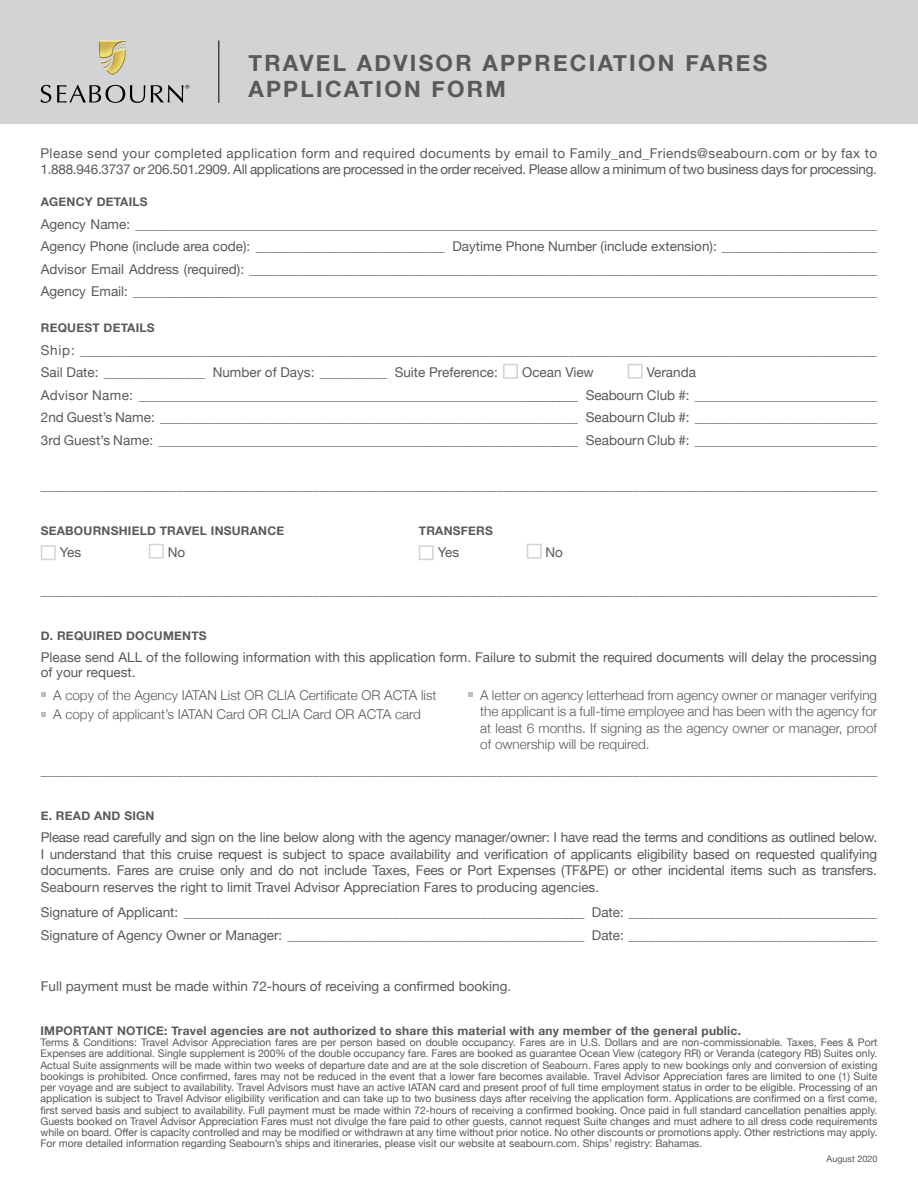
<style>
.page{position:relative;width:918px;height:1188px;background:#fff}
.page>*{position:absolute;margin:0;border:0;box-sizing:border-box;transform-origin:0 0}
.t1{font:700 22.5px/25.5px "Helvetica Neue";letter-spacing:.1em;color:#58595b}
.t2{font:13.5px/22.5px "Helvetica Neue";color:#58595b}
.t3{font:300 13.5px/16.5px "Helvetica Neue";color:#58595b}
.t4{font:13.5px/16.5px "Helvetica Neue";letter-spacing:-.02em;color:#58595b}
.t5{font:700 12px "Helvetica Neue";letter-spacing:.02em;color:#58595b}
.t6{font:10.5px/11.2px "Helvetica Neue";color:#58595b;text-align:justify}
.t7{font:9px "Helvetica Neue";color:#58595b}
</style>
<div class="page">
<div style="left:0;top:0;width:918px;height:123px;background:#d1d3d4"></div>
<img style="left:99px;top:40px;width:27px;height:35px">
<svg style="left:41px;top:85px;width:10px;height:18px"></svg>
<svg style="left:57px;top:85px;width:88px;height:18px"></svg>
<svg style="left:151px;top:85px;width:38px;height:18px"></svg>
<hr style="left:219px;top:40px;width:1px;height:63px;background:#000">
<div style="left:503px;top:364px;width:15px;height:15px;border:2px solid #d1d3d4"></div>
<div style="left:628px;top:364px;width:15px;height:15px;border:2px solid #d1d3d4"></div>
<div style="left:41px;top:545px;width:15px;height:15px;border:2px solid #d1d3d4"></div>
<div style="left:149px;top:544px;width:15px;height:15px;border:2px solid #d1d3d4"></div>
<div style="left:419px;top:545px;width:15px;height:15px;border:2px solid #d1d3d4"></div>
<div style="left:527px;top:544px;width:15px;height:15px;border:2px solid #d1d3d4"></div>
<svg style="left:41px;top:692px;width:5px;height:5px"></svg>
<svg style="left:41px;top:712px;width:5px;height:4px"></svg>
<svg style="left:468px;top:692px;width:5px;height:5px"></svg>
<h1 class="t1" style="left:248px;top:51px;width:520px">TRAVEL ADVISOR APPRECIATION FARES<br>APPLICATION FORM</h1>
<p class="t4" style="left:40px;top:146px;width:838px">Please send your completed application form and required documents by email to Family_and_Friends@seabourn.com or by fax to<br>1.888.946.3737 or 206.501.2909. All applications are processed in the order received. Please allow a minimum of two business days for processing.</p>
<p class="t5" style="left:41px;top:192px;width:108px">AGENCY DETAILS</p>
<p class="t2" style="left:41px;top:213px;width:838px;text-align:justify">Agency Name: ______________________________________________________________________________________________________________ Agency Phone (include area code): ____________________________ Daytime Phone Number (include extension): _______________________ Advisor Email Address (required): _____________________________________________________________________________________________ Agency Email: _______________________________________________________________________________________________________________</p>
<p class="t5" style="left:41px;top:318px;width:115px">REQUEST DETAILS</p>
<p class="t2" style="left:41px;top:339px;width:838px">Ship: _______________________________________________________________________________________________________________________<br>Sail Date: _______________ Number of Days: __________ Suite Preference:</p>
<p class="t2" style="left:522px;top:362px;width:73px">Ocean View</p>
<p class="t2" style="left:41px;top:362px;width:838px;text-indent:606px">Veranda<br>Advisor Name: __________________________________________________________________ Seabourn Club #: ___________________________ 2nd Guest’s Name: ______________________________________________________________ Seabourn Club #: ___________________________ 3rd Guest’s Name: _______________________________________________________________ Seabourn Club #: ___________________________</p>
<p class="t2" style="left:41px;top:474px;width:838px">___________________________________________________________________________________________________________________________</p>
<p class="t5" style="left:41px;top:521px;width:245px">SEABOURNSHIELD TRAVEL INSURANCE</p>
<p class="t5" style="left:419px;top:521px;width:76px">TRANSFERS</p>
<p class="t2" style="left:60px;top:542px;width:23px">Yes</p>
<p class="t2" style="left:168px;top:542px;width:19px">No</p>
<p class="t2" style="left:438px;top:542px;width:23px">Yes</p>
<p class="t2" style="left:545px;top:542px;width:19px">No</p>
<p class="t2" style="left:41px;top:579px;width:838px">___________________________________________________________________________________________________________________________</p>
<p class="t5" style="left:41px;top:626px;width:167px">D. REQUIRED DOCUMENTS</p>
<p class="t2" style="left:41px;top:651px;width:838px;line-height:15px">Please send ALL of the following information with this application form. Failure to submit the required documents will delay the processing of your request.</p>
<p class="t3" style="left:53px;top:684px;width:385px;line-height:19.5px">A copy of the Agency IATAN List OR CLIA Certificate OR ACTA list<br>A copy of applicant’s IATAN Card OR CLIA Card OR ACTA card</p>
<p class="t3" style="left:480px;top:686px;width:398px;text-align:justify">A letter on agency letterhead from agency owner or manager verifying the applicant is a full-time employee and has been with the agency for at least 6 months. If signing as the agency owner or manager, proof of ownership will be required.</p>
<p class="t2" style="left:41px;top:759px;width:838px">___________________________________________________________________________________________________________________________</p>
<p class="t5" style="left:41px;top:806px;width:115px">E. READ AND SIGN</p>
<p class="t2" style="left:41px;top:830px;width:838px;line-height:16.5px;text-align:justify">Please read carefully and sign on the line below along with the agency manager/owner: I have read the terms and conditions as outlined below.<br>I understand that this cruise request is subject to space availability and verification of applicants eligibility based on requested qualifying documents. Fares are cruise only and do not include Taxes, Fees or Port Expenses (TF&amp;PE) or other incidental items such as transfers.<br>Seabourn reserves the right to limit Travel Advisor Appreciation Fares to producing agencies.</p>
<p class="t2" style="left:41px;top:902px;width:838px">Signature of Applicant: ____________________________________________________________ Date: _____________________________________<br>Signature of Agency Owner or Manager: ____________________________________________ Date: _____________________________________</p>
<p class="t2" style="left:41px;top:976px;width:472px">Full payment must be made within 72-hours of receiving a confirmed booking.</p>
<p class="t5" style="left:40px;top:1021px;width:702px">IMPORTANT NOTICE: Travel agencies are not authorized to share this material with any member of the general public.</p>
<p class="t6" style="left:40px;top:1037px;width:839px">Terms &amp; Conditions: Travel Advisor Appreciation fares are per person based on double occupancy. Fares are in U.S. Dollars and are non-commissionable. Taxes, Fees &amp; Port Expenses are additional. Single supplement is 200% of the double occupancy fare. Fares are booked as guarantee Ocean View (category RR) or Veranda (category RB) Suites only.<br>Actual Suite assignments will be made within two weeks of departure date and are at the sole discretion of Seabourn. Fares apply to new bookings only and conversion of existing bookings is prohibited. Once confirmed, fares may not be reduced in the event that a lower fare becomes available. Travel Advisor Appreciation fares are limited to one (1) Suite per voyage and are subject to availability. Travel Advisors must have an active IATAN card and present proof of full time employment status in order to be eligible. Processing of an application is subject to Travel Advisor eligibility verification and can take up to two business days after receiving the application form. Applications are confirmed on a first come, first served basis and subject to availability. Full payment must be made within 72-hours of receiving a confirmed booking. Once paid in full standard cancellation penalties apply.<br>Guests booked on Travel Advisor Appreciation Fares must not divulge the fare paid to other guests, cannot request Suite changes and must adhere to all dress code requirements while on board. Offer is capacity controlled and may be modified or withdrawn at any time without prior notice. No other discounts or promotions apply. Other restrictions may apply.<br>For more detailed information regarding Seabourn’s ships and itineraries, please visit our website at seabourn.com. Ships’ registry: Bahamas.</p>
<p class="t7" style="left:827px;top:1152px;width:52px">August 2020</p>
</div>
